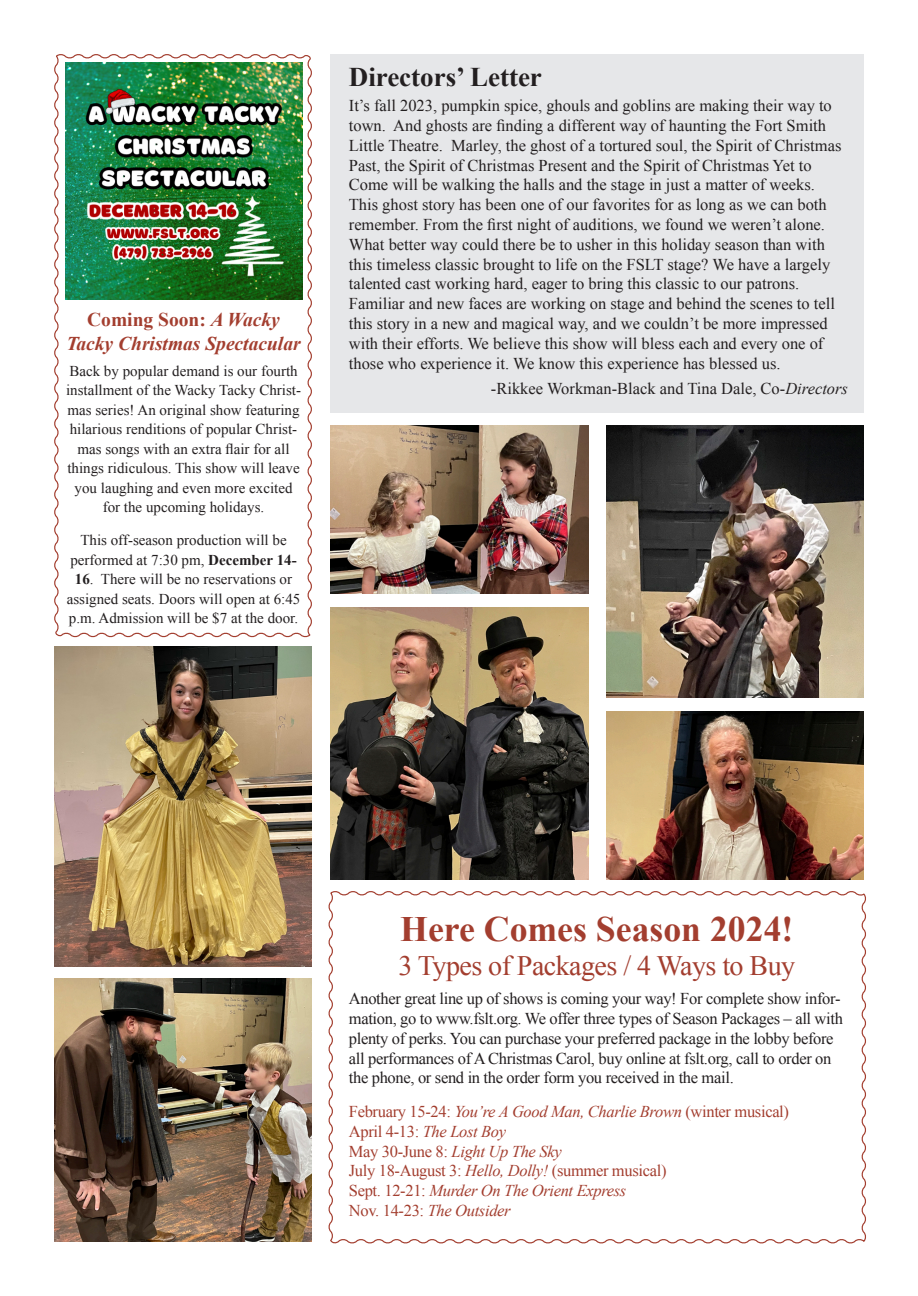
<style>
.page{position:relative;width:918px;height:1296px;background:#fff}
.page>*{position:absolute;margin:0;border:0;box-sizing:border-box;transform-origin:0 0}
.t1{font:700 35.7px "Times New Roman";color:#a33e2f}
.t2{font:28.05px "Times New Roman";letter-spacing:-.02em;color:#a33e2f}
.t3{font:700 27px "Times New Roman";color:#231f20}
.t4{font:italic 700 19.5px/24.6px "Times New Roman";color:#a33e2f;text-align:center}
.t5{font:16.5px/19.8px "Times New Roman";color:#231f20}
.t6{font:16.5px/19.8px "Times New Roman";letter-spacing:-.02em;color:#231f20}
.t7{font:16.5px "Times New Roman";letter-spacing:-.02em;color:#a33e2f}
.t8{font:italic 16.5px "Times New Roman";letter-spacing:-.02em;color:#a33e2f}
.t9{font:15px/19.5px "Times New Roman";color:#231f20;text-align:center}
.s1{font-style:normal}
.s2{font-weight:700}
.s3{font-style:italic}
</style>
<div class="page">
<div style="left:330px;top:54px;width:534px;height:359px;background:#e6e7e9"></div>
<svg style="left:328px;top:891px;width:538px;height:353px"></svg>
<svg style="left:54px;top:54px;width:258px;height:584px"></svg>
<img style="left:65px;top:63px;width:237px;height:237px">
<img style="left:54px;top:646px;width:258px;height:321px">
<img style="left:54px;top:978px;width:258px;height:264px">
<img style="left:606px;top:426px;width:258px;height:272px">
<img style="left:330px;top:608px;width:258px;height:272px">
<img style="left:330px;top:426px;width:258px;height:168px">
<img style="left:606px;top:711px;width:258px;height:169px">
<p class="t4" style="left:66px;top:306px;width:236px"><span class="s1">Coming Soon:</span> A Wacky<br>Tacky Christmas Spectacular</p>
<p class="t9" style="left:66px;top:361px;width:237px">Back by popular demand is our fourth installment of the Wacky Tacky Christ&shy;mas series! An original show featuring hilarious renditions of popular Christ&shy;mas songs with an extra flair for all things ridiculous. This show will leave you laughing and even more excited for the upcoming holidays.</p>
<p class="t9" style="left:70px;top:530px;width:228px">This off-season production will be performed at 7:30 pm, <span class="s2">December 14-</span></p>
<p class="t9" style="left:67px;top:569px;width:235px"><span class="s2">16</span>. There will be no reservations or assigned seats. Doors will open at 6:45 p.m. Admission will be $7 at the door.</p>
<p class="t3" style="left:349px;top:59px;width:195px">Directors’ Letter</p>
<p class="t5" style="left:349px;top:96px;width:494px">It’s fall 2023, pumpkin spice, ghouls and goblins are making their way to town. And ghosts are finding a different way of haunting the Fort Smith Little Theatre. Marley, the ghost of a tortured soul, the Spirit of Christmas Past, the Spirit of Christmas Present and the Spirit of Christmas Yet to Come will be walking the halls and the stage in just a matter of weeks.<br>This ghost story has been one of our favorites for as long as we can both remember. From the first night of auditions, we found we weren’t alone.<br>What better way could there be to usher in this holiday season than with this timeless classic brought to life on the FSLT stage? We have a largely talented cast working hard, eager to bring this classic to our patrons.<br>Familiar and new faces are working on stage and behind the scenes to tell this story in a new and magical way, and we couldn’t be more impressed with their efforts. We believe this show will bless each and every one of those who experience it. We know this experience has blessed us.</p>
<p class="t5" style="left:491px;top:379px;width:359px">-Rikkee Workman-Black and Tina Dale, Co-<span class="s3">Directors</span></p>
<p class="t1" style="left:400px;top:904px;width:395px">Here Comes Season 2024!</p>
<p class="t2" style="left:399px;top:946px;width:398px">3 Types of Packages / 4 Ways to Buy</p>
<p class="t6" style="left:349px;top:989px;width:496px">Another great line up of shows is coming your way! For complete show infor&shy;mation, go to www.fslt.org. We offer three types of Season Packages – all with plenty of perks. You can purchase your preferred package in the lobby before all performances of A Christmas Carol, buy online at fslt.org, call to order on the phone, or send in the order form you received in the mail.</p>
<p class="t7" style="left:349px;top:1100px;width:442px">February 15-24: <span class="s3">You’re A Good Man, Charlie Brown</span> (winter musical)</p>
<p class="t7" style="left:349px;top:1120px;width:159px">April 4-13: <span class="s3">The Lost Boy</span></p>
<p class="t8" style="left:349px;top:1140px;width:214px"><span class="s1">May 30-June 8:</span> Light Up The Sky</p>
<p class="t7" style="left:349px;top:1160px;width:319px">July 18-August 3: <span class="s3">Hello, Dolly!</span> (summer musical)</p>
<p class="t8" style="left:349px;top:1179px;width:279px"><span class="s1">Sept. 12-21:</span> Murder On The Orient Express</p>
<p class="t8" style="left:349px;top:1199px;width:163px"><span class="s1">Nov. 14-23:</span> The Outsider</p>
</div>
